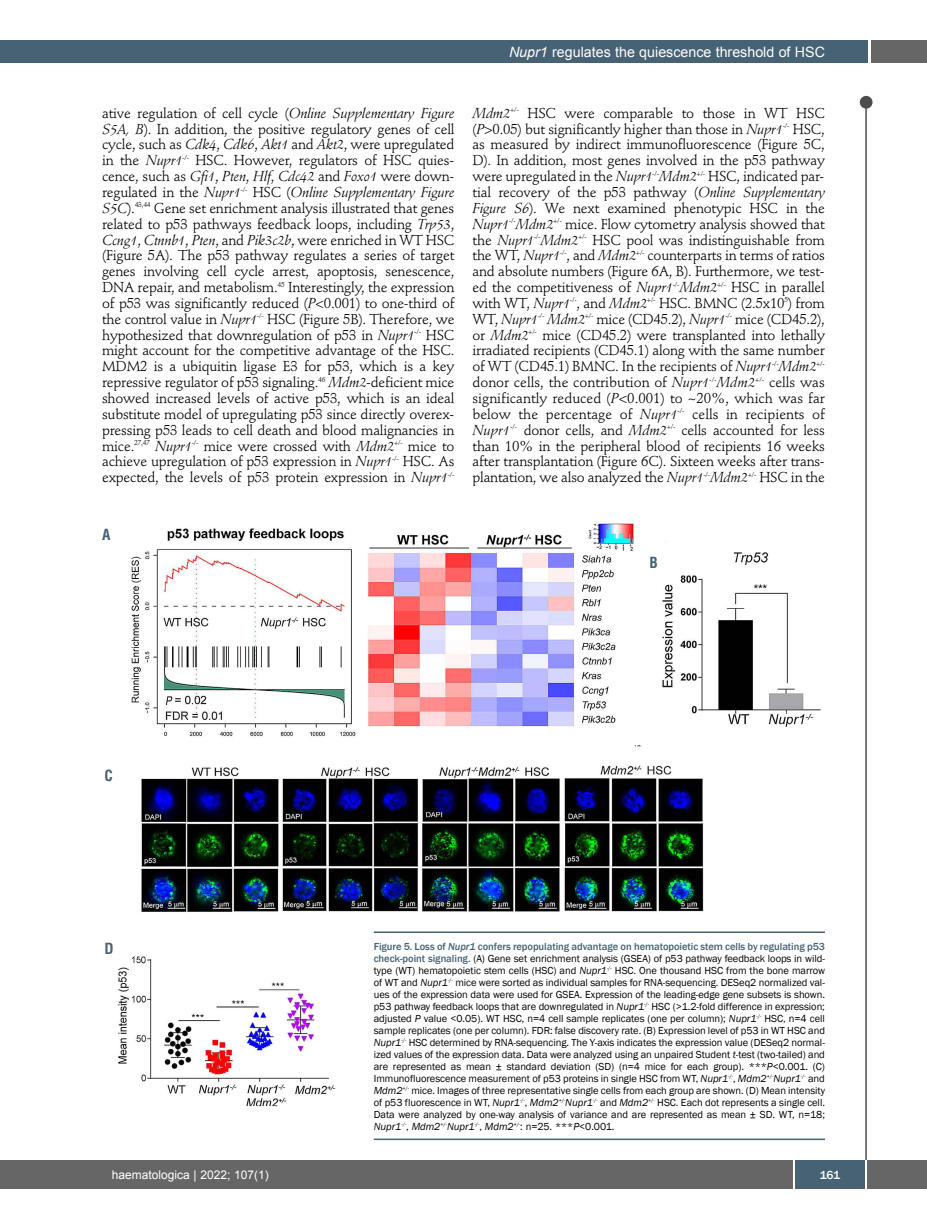
<style>
.page{position:relative;width:927px;height:1225px;background:#fff}
.page>*{position:absolute;margin:0;border:0;box-sizing:border-box;transform-origin:0 0}
.t1{font:700 condensed 15px "Helvetica";color:#466274}
.t2{font:14.25px/15.9px "Stempel Schneidler";letter-spacing:-.015em;color:#000;text-align:justify}
.t3{font:14.25px "Arial";color:#fff}
.t4{font:12px "Arial";color:#fff}
.t5{font:500 12px "Franklin Gothic";color:#fff}
.t6{font:10.5px/12px "Franklin Gothic";letter-spacing:-.005em;color:#000;text-align:justify}
.s1{font-style:italic}
.s2{font-weight:500;color:#466274}
.s3{font-weight:500;font-style:italic;color:#466274}
</style>
<div class="page">
<div style="left:860px;top:96px;width:12px;height:13px;background:#4d4d4d;border-radius:50%"></div>
<hr style="left:865px;top:98px;width:2px;height:1062px;background:#4d4d4d">
<div style="left:871px;top:40px;width:56px;height:22px;background:#666"></div>
<div style="left:18px;top:40px;width:849px;height:22px;background:#466274"></div>
<div style="left:17px;top:1160px;width:910px;height:28px;background:#666"></div>
<div style="left:795px;top:1160px;width:70px;height:28px;background:#466274"></div>
<hr style="left:793px;top:1160px;width:2px;height:28px;background:#fff">
<hr style="left:865px;top:1160px;width:2px;height:28px;background:#fff">
<div style="left:0;top:40px;width:19px;height:22px;background:#466274"></div>
<div style="left:0;top:1160px;width:18px;height:28px;background:#666"></div>
<img style="left:118px;top:521px;width:703px;height:586px">
<hr style="left:374px;top:931px;width:451px;height:2px;background:#466274">
<hr style="left:374px;top:1138px;width:451px;height:2px;background:#466274">
<p class="t3" style="left:509px;top:44px;width:318px"><span class="s1">Nupr1</span> regulates the quiescence threshold of HSC</p>
<p class="t2" style="left:102px;top:106px;width:354px">ative regulation of cell cycle (<span class="s1">Online Supplementary Figure S5A, B</span>). In addition, the positive regulatory genes of cell cycle, such as <span class="s1">Cdk4</span>, <span class="s1">Cdk6</span>, <span class="s1">Akt1</span> and <span class="s1">Akt2</span>, were upregulated in the <span class="s1">Nupr1</span><sup>-/-</sup> HSC. However, regulators of HSC quies&shy;cence, such as <span class="s1">Gfi1</span>, <span class="s1">Pten</span>, <span class="s1">Hlf</span>, <span class="s1">Cdc42</span> and <span class="s1">Foxo1</span> were down&shy;regulated in the <span class="s1">Nupr1</span><sup>-/-</sup> HSC (<span class="s1">Online Supplementary Figure S5C</span>).<sup>43,44</sup> Gene set enrichment analysis illustrated that genes related to p53 pathways feedback loops, including <span class="s1">Trp53</span>, <span class="s1">Ccng1</span>, <span class="s1">Ctnnb1</span>, <span class="s1">Pten</span>, and <span class="s1">Pik3c2b</span>, were enriched in WT HSC (Figure 5A). The p53 pathway regulates a series of target genes involving cell cycle arrest, apoptosis, senescence, DNA repair, and metabolism.<sup>45</sup> Interestingly, the expression of p53 was significantly reduced (<span class="s1">P</span>&lt;0.001) to one-third of the control value in <span class="s1">Nupr1</span><sup>-/-</sup> HSC (Figure 5B). Therefore, we hypothesized that downregulation of p53 in <span class="s1">Nupr1</span><sup>-/-</sup> HSC might account for the competitive advantage of the HSC.<br>MDM2 is a ubiquitin ligase E3 for p53, which is a key repressive regulator of p53 signaling.<sup>46</sup> <span class="s1">Mdm2</span>-deficient mice showed increased levels of active p53, which is an ideal substitute model of upregulating p53 since directly overex&shy;pressing p53 leads to cell death and blood malignancies in mice.<sup>27,47</sup> <span class="s1">Nupr1</span><sup>-/-</sup> mice were crossed with <span class="s1">Mdm2</span><sup>+/-</sup> mice to achieve upregulation of p53 expression in <span class="s1">Nupr1</span><sup>-/-</sup> HSC. As expected, the levels of p53 protein expression in <span class="s1">Nupr1</span><sup>-/-</sup></p>
<p class="t2" style="left:472px;top:106px;width:354px"><span class="s1">Mdm2</span><sup>+/-</sup> HSC were comparable to those in WT HSC (<span class="s1">P</span>&gt;0.05) but significantly higher than those in <span class="s1">Nupr1</span><sup>-/-</sup> HSC, as measured by indirect immunofluorescence (Figure 5C, D). In addition, most genes involved in the p53 pathway were upregulated in the <span class="s1">Nupr1</span><sup>-/-</sup><span class="s1">Mdm2</span><sup>+/-</sup> HSC, indicated par&shy;tial recovery of the p53 pathway (<span class="s1">Online Supplementary Figure S6</span>). We next examined phenotypic HSC in the <span class="s1">Nupr1</span><sup>-/-</sup><span class="s1">Mdm2</span><sup>+/-</sup> mice. Flow cytometry analysis showed that the <span class="s1">Nupr1</span><sup>-/-</sup><span class="s1">Mdm2</span><sup>+/-</sup> HSC pool was indistinguishable from the WT, <span class="s1">Nupr1</span><sup>-/-</sup>, and <span class="s1">Mdm2</span><sup>+/-</sup> counterparts in terms of ratios and absolute numbers (Figure 6A, B). Furthermore, we test&shy;ed the competitiveness of <span class="s1">Nupr1</span><sup>-/-</sup><span class="s1">Mdm2</span><sup>+/-</sup> HSC in parallel with WT, <span class="s1">Nupr1</span><sup>-/-</sup>, and <span class="s1">Mdm2</span><sup>+/-</sup> HSC. BMNC (2.5x10<sup>5</sup>) from WT, <span class="s1">Nupr1</span><sup>-/-</sup> <span class="s1">Mdm2</span><sup>+/-</sup> mice (CD45.2), <span class="s1">Nupr1</span><sup>-/-</sup> mice (CD45.2), or <span class="s1">Mdm2</span><sup>+/-</sup> mice (CD45.2) were transplanted into lethally irradiated recipients (CD45.1) along with the same number of WT (CD45.1) BMNC. In the recipients of <span class="s1">Nupr1</span><sup>-/-</sup><span class="s1">Mdm2</span><sup>+/- </sup>donor cells, the contribution of <span class="s1">Nupr1</span><sup>-/-</sup><span class="s1">Mdm2</span><sup>+/-</sup> cells was significantly reduced (<span class="s1">P</span>&lt;0.001) to ~20%, which was far below the percentage of <span class="s1">Nupr1</span><sup>-/-</sup> cells in recipients of <span class="s1">Nupr1</span><sup>-/-</sup> donor cells, and <span class="s1">Mdm2</span><sup>+/-</sup> cells accounted for less than 10% in the peripheral blood of recipients 16 weeks after transplantation (Figure 6C). Sixteen weeks after trans&shy;plantation, we also analyzed the <span class="s1">Nupr1</span><sup>-/-</sup><span class="s1">Mdm2</span><sup>+/-</sup> HSC in the</p>
<p class="t1" style="left:102px;top:528px;width:10px">A</p>
<p class="t1" style="left:104px;top:769px;width:10px">C</p>
<p class="t1" style="left:104px;top:943px;width:11px">D</p>
<p class="t1" style="left:649px;top:556px;width:10px">B</p>
<p class="t6" style="left:374px;top:940px;width:453px"><span class="s2">Figure 5. Loss of</span> <span class="s3">Nupr1</span> <span class="s2">confers repopulating advantage on hematopoietic stem cells by regulating p53 check-point signaling.</span> (A) Gene set enrichment analysis (GSEA) of p53 pathway feedback loops in wild&shy;type (WT) hematopoietic stem cells (HSC) and <span class="s1">Nupr1</span><sup>-/-</sup> HSC. One thousand HSC from the bone marrow of WT and <span class="s1">Nupr1</span><sup>-/-</sup> mice were sorted as individual samples for RNA-sequencing. DESeq2 normalized val&shy;ues of the expression data were used for GSEA. Expression of the leading-edge gene subsets is shown. p53 pathway feedback loops that are downregulated in <span class="s1">Nupr1</span><sup>-/-</sup> HSC (&gt;1.2-fold difference in expression; adjusted <span class="s1">P</span> value &lt;0.05). WT HSC, n=4 cell sample replicates (one per column); <span class="s1">Nupr1</span><sup>-/-</sup> HSC, n=4 cell sample replicates (one per column). FDR: false discovery rate. (B) Expression level of p53 in WT HSC and <span class="s1">Nupr1</span><sup>-/-</sup> HSC determined by RNA-sequencing. The Y-axis indicates the expression value (DESeq2 normal&shy;ized values of the expression data. Data were analyzed using an unpaired Student <span class="s1">t</span>-test (two-tailed) and are represented as mean ± standard deviation (SD) (n=4 mice for each group). ***<span class="s1">P</span>&lt;0.001. (C)<br>Immunofluorescence measurement of p53 proteins in single HSC from WT, <span class="s1">Nupr1</span><sup>-/-</sup>, <span class="s1">Mdm2</span><sup>+/-</sup><span class="s1">Nupr1</span><sup>-/-</sup> and <span class="s1">Mdm2</span><sup>+/-</sup> mice. Images of three representative single cells from each group are shown. (D) Mean intensity of p53 fluorescence in WT, <span class="s1">Nupr1</span><sup>-/-</sup>, <span class="s1">Mdm2</span><sup>+/-</sup><span class="s1">Nupr1</span><sup>-/-</sup> and <span class="s1">Mdm2</span><sup>+/-</sup> HSC. Each dot represents a single cell.<br>Data were analyzed by one-way analysis of variance and are represented as mean ± SD. WT, n=18; <span class="s1">Nupr1</span><sup>-/-</sup>, <span class="s1">Mdm2</span><sup>+/-</sup><span class="s1">Nupr1</span><sup>-/-</sup>, <span class="s1">Mdm2</span><sup>+/-</sup>: n=25. ***<span class="s1">P</span>&lt;0.001.</p>
<p class="t4" style="left:112px;top:1168px;width:158px">haematologica | 2022; 107(1)</p>
<p class="t5" style="left:820px;top:1167px;width:22px">161</p>
</div>
